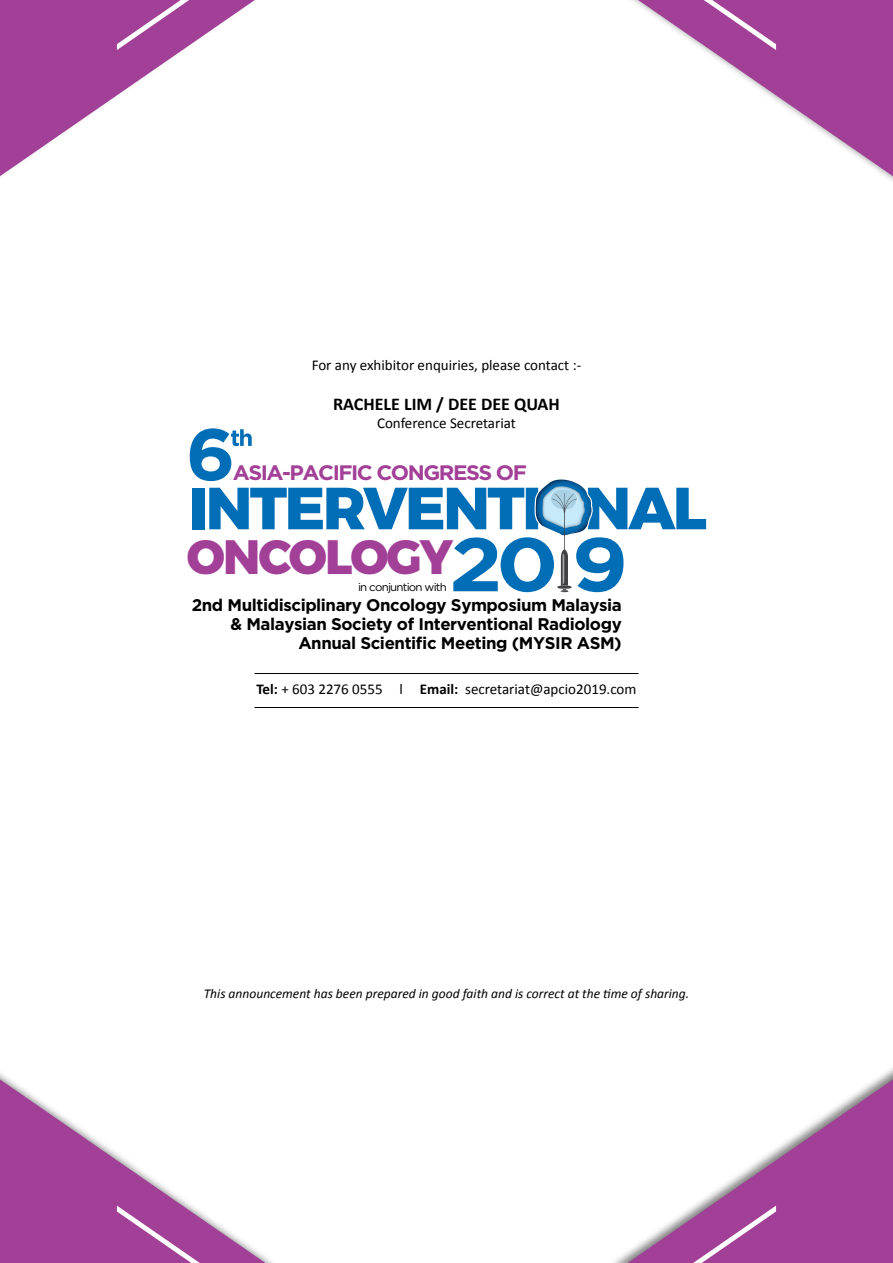
<style>
.page{position:relative;width:893px;height:1263px;background:#fff}
.page>*{position:absolute;margin:0;border:0;box-sizing:border-box;transform-origin:0 0}
.t1{font:800 48.15px "Montserrat";letter-spacing:-.04em;color:#a23f97}
.t2{font:700 20.85px "Gotham";letter-spacing:-.07em;color:#a23f97}
.t3{font:700 18px "Calibri";color:#000}
.t4{font:700 16.8px/19.2px "Gotham";letter-spacing:-.025em;color:#000;text-align:right}
.t5{font:15px "Calibri";color:#000}
.t6{font:italic 13.5px "Calibri";color:#000}
.t7{font:11.1px "Gotham";letter-spacing:-.07em;color:#000}
.s1{font-weight:700}
</style>
<div class="page">
<svg style="left:0;top:0;width:255px;height:176px"></svg>
<svg style="left:638px;top:0;width:255px;height:176px"></svg>
<svg style="left:628px;top:1079px;width:265px;height:184px"></svg>
<svg style="left:693px;top:1205px;width:83px;height:58px;background:#ab54a1"></svg>
<svg style="left:0;top:1079px;width:265px;height:184px"></svg>
<svg style="left:117px;top:1205px;width:83px;height:58px;background:#ac55a2"></svg>
<hr style="left:254px;top:673px;width:384px;height:1px;background:#000">
<hr style="left:254px;top:707px;width:384px;height:1px;background:#000">
<svg style="left:190px;top:428px;width:516px;height:164px"></svg>
<p class="t5" style="left:312px;top:356px;width:271px">For any exhibitor enquiries, please contact :-</p>
<p class="t3" style="left:333px;top:392px;width:228px">RACHELE LIM / DEE DEE QUAH</p>
<p class="t5" style="left:377px;top:413px;width:140px">Conference Secretariat</p>
<p class="t2" style="left:233px;top:458px;width:295px">ASIA-PACIFIC CONGRESS OF</p>
<h1 class="t1" style="left:187px;top:527px;width:268px">ONCOLOGY</h1>
<p class="t4" style="left:192px;top:595px;width:431px">2nd Multidisciplinary Oncology Symposium Malaysia &amp; Malaysian Society of Interventional Radiology<br>Annual Scientific Meeting (MYSIR ASM)</p>
<p class="t7" style="left:358px;top:580px;width:90px">in conjuntion with</p>
<p class="t5" style="left:256px;top:679px;width:382px"><span class="s1">Tel:</span> + 603 2276 0555 l <span class="s1">Email:</span> secretariat@apcio2019.com</p>
<p class="t6" style="left:204px;top:985px;width:487px">This announcement has been prepared in good faith and is correct at the time of sharing.</p>
</div>
